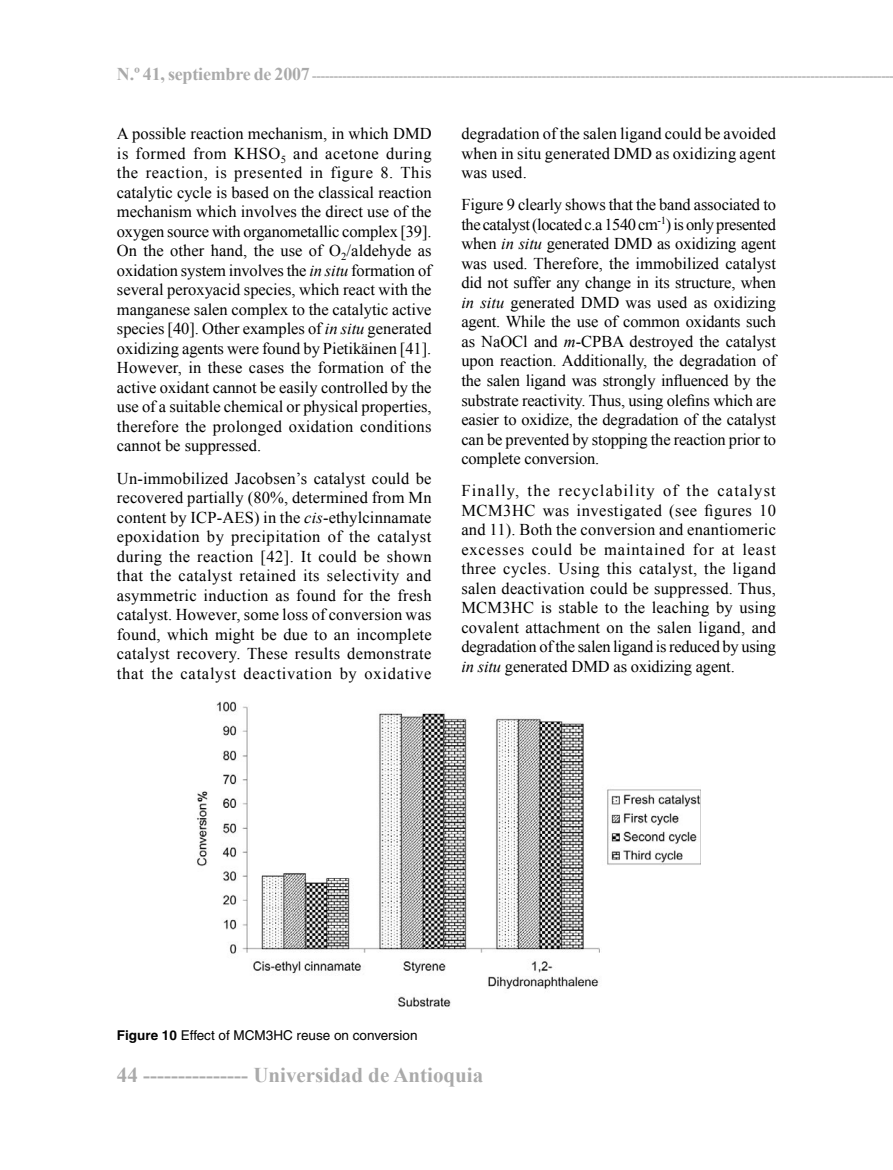
<style>
.page{position:relative;width:893px;height:1170px;background:#fff}
.page>*{position:absolute;margin:0;border:0;box-sizing:border-box;transform-origin:0 0}
.t1{font:700 21px "Times New Roman";color:#aaa}
.C__de_texto_en_ingles{font:16.5px/19.5px "Times New Roman";letter-spacing:.005em;color:#000;text-align:justify}
.t2{font:700 13.5px "Times New Roman";color:#aaa}
.Tit__figura{font:13.5px "Helvetica";color:#000}
.s1{font-size:18px}
.s2{font-style:italic}
.s3{font-weight:700}
</style>
<div class="page">
<img style="left:197px;top:701px;width:504px;height:306px">
<p class="t2" style="left:117px;top:66px;width:779px"><span class="s1">N.º 41, septiembre de 2007</span> ---------------------------------------------------------------------------------------------------------------------------------------</p>
<p class="C__de_texto_en_ingles" style="left:117px;top:123px;width:316px">A possible reaction mechanism, in which DMD is formed from KHSO<sub>5</sub> and acetone during the reaction, is presented in figure 8. This catalytic cycle is based on the classical reaction mechanism which involves the direct use of the oxygen source with organometallic complex [39].<br>On the other hand, the use of O<sub>2</sub>/aldehyde as oxidation system involves the <span class="s2">in situ</span> formation of several peroxyacid species, which react with the manganese salen complex to the catalytic active species [40]. Other examples of <span class="s2">in situ</span> generated oxidizing agents were found by Pietikäinen [41].<br>However, in these cases the formation of the active oxidant cannot be easily controlled by the use of a suitable chemical or physical properties, therefore the prolonged oxidation conditions cannot be suppressed.</p>
<p class="C__de_texto_en_ingles" style="left:117px;top:468px;width:316px">Un-immobilized Jacobsen’s catalyst could be recovered partially (80%, determined from Mn content by ICP-AES) in the <span class="s2">cis</span>-ethylcinnamate epoxidation by precipitation of the catalyst during the reaction [42]. It could be shown that the catalyst retained its selectivity and asymmetric induction as found for the fresh catalyst. However, some loss of conversion was found, which might be due to an incomplete catalyst recovery. These results demonstrate that the catalyst deactivation by oxidative</p>
<p class="C__de_texto_en_ingles" style="left:461px;top:123px;width:316px">degradation of the salen ligand could be avoided when in situ generated DMD as oxidizing agent was used.</p>
<p class="C__de_texto_en_ingles" style="left:461px;top:195px;width:316px">Figure 9 clearly shows that the band associated to the catalyst (located c.a 1540 cm<sup>-1</sup>) is only presented when <span class="s2">in situ</span> generated DMD as oxidizing agent was used. Therefore, the immobilized catalyst did not suffer any change in its structure, when <span class="s2">in situ</span> generated DMD was used as oxidizing agent. While the use of common oxidants such as NaOCl and <span class="s2">m</span>-CPBA destroyed the catalyst upon reaction. Additionally, the degradation of the salen ligand was strongly influenced by the substrate reactivity. Thus, using olefins which are easier to oxidize, the degradation of the catalyst can be prevented by stopping the reaction prior to complete conversion.</p>
<p class="C__de_texto_en_ingles" style="left:461px;top:481px;width:316px">Finally, the recyclability of the catalyst MCM3HC was investigated (see figures 10 and 11). Both the conversion and enantiomeric excesses could be maintained for at least three cycles. Using this catalyst, the ligand salen deactivation could be suppressed. Thus, MCM3HC is stable to the leaching by using covalent attachment on the salen ligand, and degradation of the salen ligand is reduced by using <span class="s2">in situ</span> generated DMD as oxidizing agent.</p>
<p class="Tit__figura" style="left:117px;top:1027px;width:302px"><span class="s3">Figure 10</span> Effect of MCM3HC reuse on conversion</p>
<p class="t1" style="left:117px;top:1060px;width:368px">44 --------------- Universidad de Antioquia</p>
</div>
